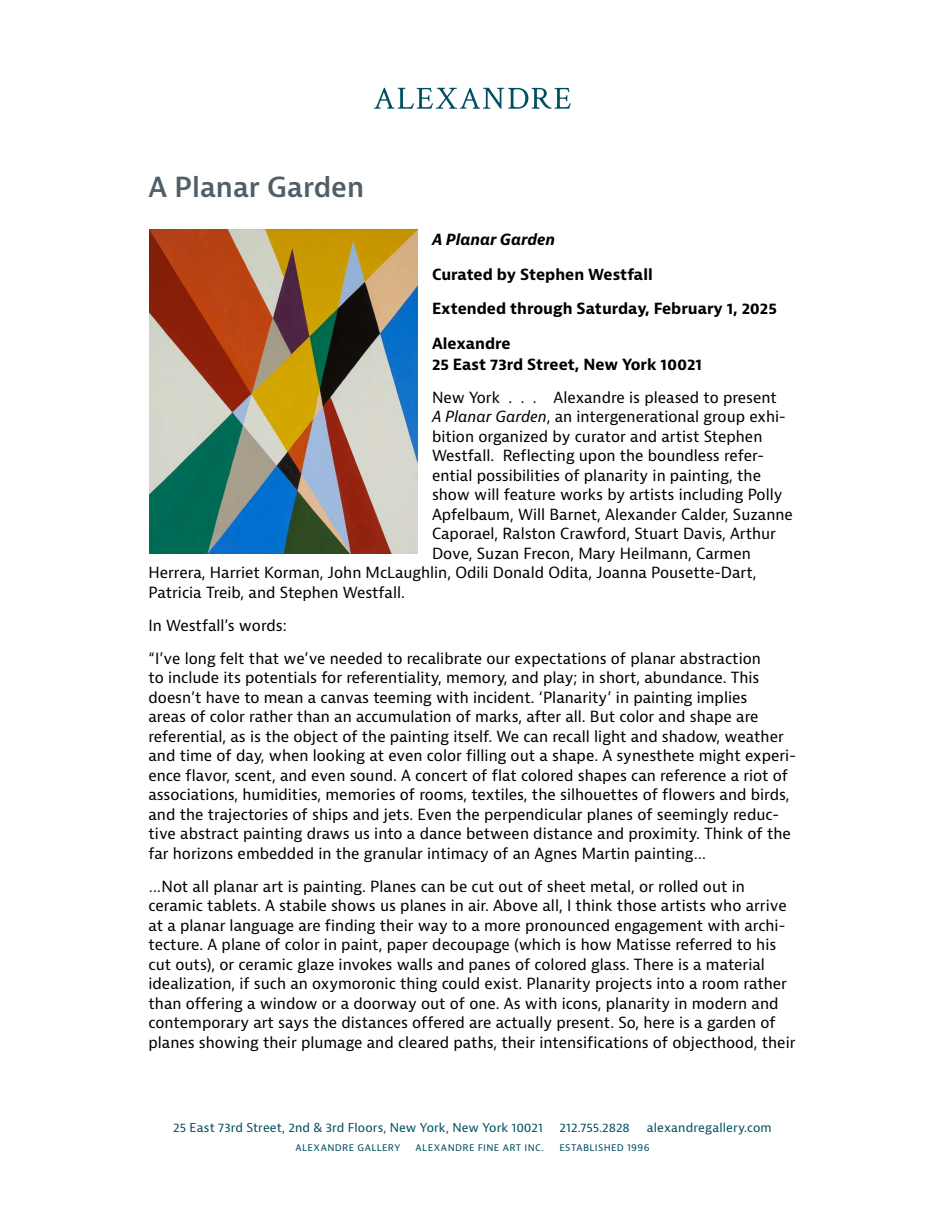
<style>
.page{position:relative;width:945px;height:1215px;background:#fff}
.page>*{position:absolute;margin:0;border:0;box-sizing:border-box;transform-origin:0 0}
.t1{font:600 27px "Bernina Sans";color:#505e66}
.t2{font:15px/19.5px "Bernina Sans";color:#000}
.t3{font:700 15px/21px "Bernina Sans";color:#000}
.t4{font:italic 700 15px "Bernina Sans";color:#000}
.t5{font:12px "Bernina Sans";letter-spacing:.01em;color:#004f61}
.t6{font:9.75px "Bernina Sans";letter-spacing:.045em;color:#004f61}
.s1{font-style:italic}
</style>
<div class="page">
<svg style="left:374px;top:88px;width:197px;height:21px"></svg>
<img style="left:149px;top:230px;width:269px;height:324px">
<h1 class="t1" style="left:148px;top:170px;width:217px">A Planar Garden</h1>
<p class="t4" style="left:432px;top:230px;width:125px">A Planar Garden</p>
<p class="t3" style="left:432px;top:264px;width:222px">Curated by Stephen Westfall</p>
<p class="t3" style="left:432px;top:299px;width:346px">Extended through Saturday, February 1, 2025</p>
<p class="t3" style="left:432px;top:333px;width:271px">Alexandre<br>25 East 73rd Street, New York 10021</p>
<p class="t2" style="left:432px;top:388px;width:347px">New York . . . Alexandre is pleased to present</p>
<p class="t2" style="left:432px;top:407px;width:355px"><span class="s1">A Planar Garden</span>, an intergenerational group exhi-</p>
<p class="t2" style="left:432px;top:427px;width:332px">bition organized by curator and artist Stephen</p>
<p class="t2" style="left:432px;top:446px;width:333px">Westfall. Reflecting upon the boundless refer-</p>
<p class="t2" style="left:432px;top:466px;width:331px">ential possibilities of planarity in painting, the</p>
<p class="t2" style="left:432px;top:485px;width:352px">show will feature works by artists including Polly</p>
<p class="t2" style="left:432px;top:505px;width:362px">Apfelbaum, Will Barnet, Alexander Calder, Suzanne</p>
<p class="t2" style="left:432px;top:524px;width:346px">Caporael, Ralston Crawford, Stuart Davis, Arthur</p>
<p class="t2" style="left:432px;top:544px;width:320px">Dove, Suzan Frecon, Mary Heilmann, Carmen</p>
<p class="t2" style="left:148px;top:563px;width:610px">Herrera, Harriet Korman, John McLaughlin, Odili Donald Odita, Joanna Pousette-Dart,</p>
<p class="t2" style="left:148px;top:583px;width:258px">Patricia Treib, and Stephen Westfall.</p>
<p class="t2" style="left:148px;top:616px;width:140px">In Westfall’s words:</p>
<p class="t2" style="left:148px;top:649px;width:649px">“I’ve long felt that we’ve needed to recalibrate our expectations of planar abstraction<br>to include its potentials for referentiality, memory, and play; in short, abundance. This doesn’t have to mean a canvas teeming with incident. ‘Planarity’ in painting implies<br>areas of color rather than an accumulation of marks, after all. But color and shape are referential, as is the object of the painting itself. We can recall light and shadow, weather and time of day, when looking at even color filling out a shape. A synesthete might experi&shy;ence flavor, scent, and even sound. A concert of flat colored shapes can reference a riot of associations, humidities, memories of rooms, textiles, the silhouettes of flowers and birds, and the trajectories of ships and jets. Even the perpendicular planes of seemingly reduc&shy;tive abstract painting draws us into a dance between distance and proximity. Think of the far horizons embedded in the granular intimacy of an Agnes Martin painting…</p>
<p class="t2" style="left:148px;top:877px;width:648px">…Not all planar art is painting. Planes can be cut out of sheet metal, or rolled out in ceramic tablets. A stabile shows us planes in air. Above all, I think those artists who arrive at a planar language are finding their way to a more pronounced engagement with archi&shy;tecture. A plane of color in paint, paper decoupage (which is how Matisse referred to his cut outs), or ceramic glaze invokes walls and panes of colored glass. There is a material idealization, if such an oxymoronic thing could exist. Planarity projects into a room rather than offering a window or a doorway out of one. As with icons, planarity in modern and contemporary art says the distances offered are actually present. So, here is a garden of planes showing their plumage and cleared paths, their intensifications of objecthood, their</p>
<p class="t5" style="left:173px;top:1119px;width:371px">25 East 73rd Street, 2nd &amp; 3rd Floors, New York, New York 10021</p>
<p class="t5" style="left:560px;top:1119px;width:72px">212.755.2828</p>
<p class="t5" style="left:647px;top:1119px;width:126px">alexandregallery.com</p>
<p class="t6" style="left:295px;top:1141px;width:107px">ALEXANDRE GALLERY</p>
<p class="t6" style="left:416px;top:1141px;width:130px">ALEXANDRE FINE ART INC.</p>
<p class="t6" style="left:559px;top:1141px;width:92px">ESTABLISHED 1996</p>
</div>
